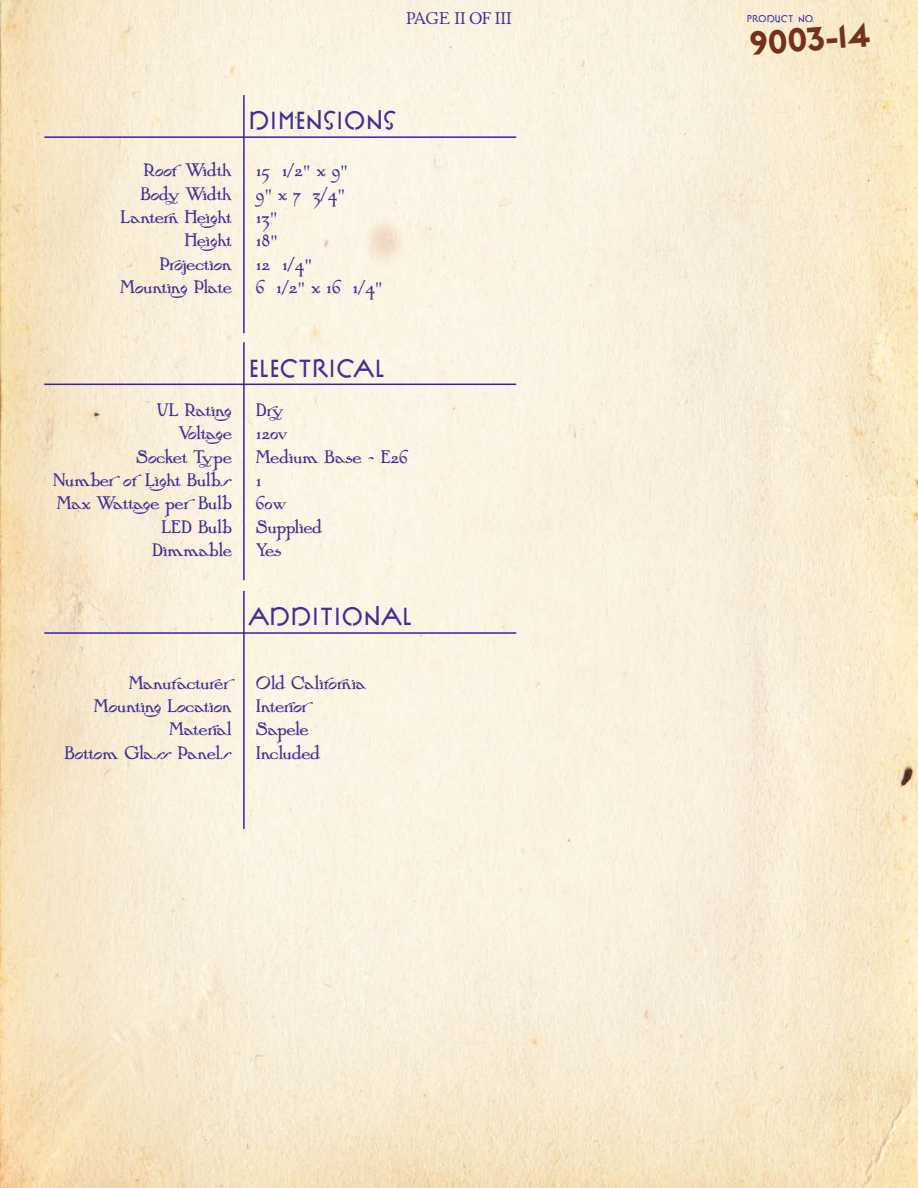
<style>
.page{position:relative;width:918px;height:1188px;background:#fff}
.page>*{position:absolute;margin:0;border:0;box-sizing:border-box;transform-origin:0 0}
.t1{font:800 33px "P22 Underground";color:#75311c}
.t2{font:700 27px "P22 FLW Exhibition";color:#403092}
.t3{font:19.5px/23.4px "P22 Artsand Crafts Hunter";color:#403092}
.t4{font:18px "P22 Stickley Pro Headline";color:#403092}
.t5{font:700 10.5px "P22 FLW Exhibition";color:#37249c}
</style>
<div class="page">
<img style="left:0;top:0;width:918px;height:1188px">
<hr style="left:44px;top:136px;width:472px;height:2px;background:#37249c">
<hr style="left:243px;top:95px;width:2px;height:238px;background:#37249c">
<hr style="left:44px;top:384px;width:472px;height:1px;background:#37249c">
<hr style="left:243px;top:342px;width:2px;height:238px;background:#37249c">
<hr style="left:44px;top:632px;width:472px;height:2px;background:#37249c">
<hr style="left:243px;top:591px;width:2px;height:238px;background:#37249c">
<p class="t4" style="left:406px;top:8px;width:107px">PAGE II OF III</p>
<p class="t3" style="left:120px;top:160px;width:113px;text-align:right">Roof Width<br>Body Width<br>Lantern Height<br>Height<br>Projection<br>Mounting Plate</p>
<h2 class="t2" style="left:248px;top:105px;width:149px">DIMENSIONS</h2>
<p class="t3" style="left:256px;top:160px;width:128px">15 1/2" x 9"<br>9" x 7 3/4"<br>13"<br>18"<br>12 1/4"<br>6 1/2" x 16 1/4"</p>
<p class="t3" style="left:53px;top:400px;width:180px;text-align:right">UL Rating<br>Voltage<br>Socket Type<br>Number of Light Bulbs<br>Max Wattage per Bulb<br>LED Bulb<br>Dimmable</p>
<h2 class="t2" style="left:248px;top:352px;width:138px">ELECTRICAL</h2>
<p class="t3" style="left:256px;top:400px;width:153px">Dry<br>120v<br>Medium Base - E26<br>1<br>60w<br>Supplied<br>Yes</p>
<h2 class="t2" style="left:248px;top:601px;width:165px">ADDITIONAL</h2>
<p class="t3" style="left:65px;top:673px;width:169px;text-align:right">Manufacturer<br>Mounting Location<br>Material<br>Bottom Glass Panels</p>
<p class="t3" style="left:256px;top:673px;width:112px">Old California<br>Interior<br>Sapele<br>Included</p>
<p class="t5" style="left:747px;top:12px;width:69px">PRODUCT NO.</p>
<h1 class="t1" style="left:749px;top:24px;width:122px;rotate:-4deg">9003-14</h1>
</div>
